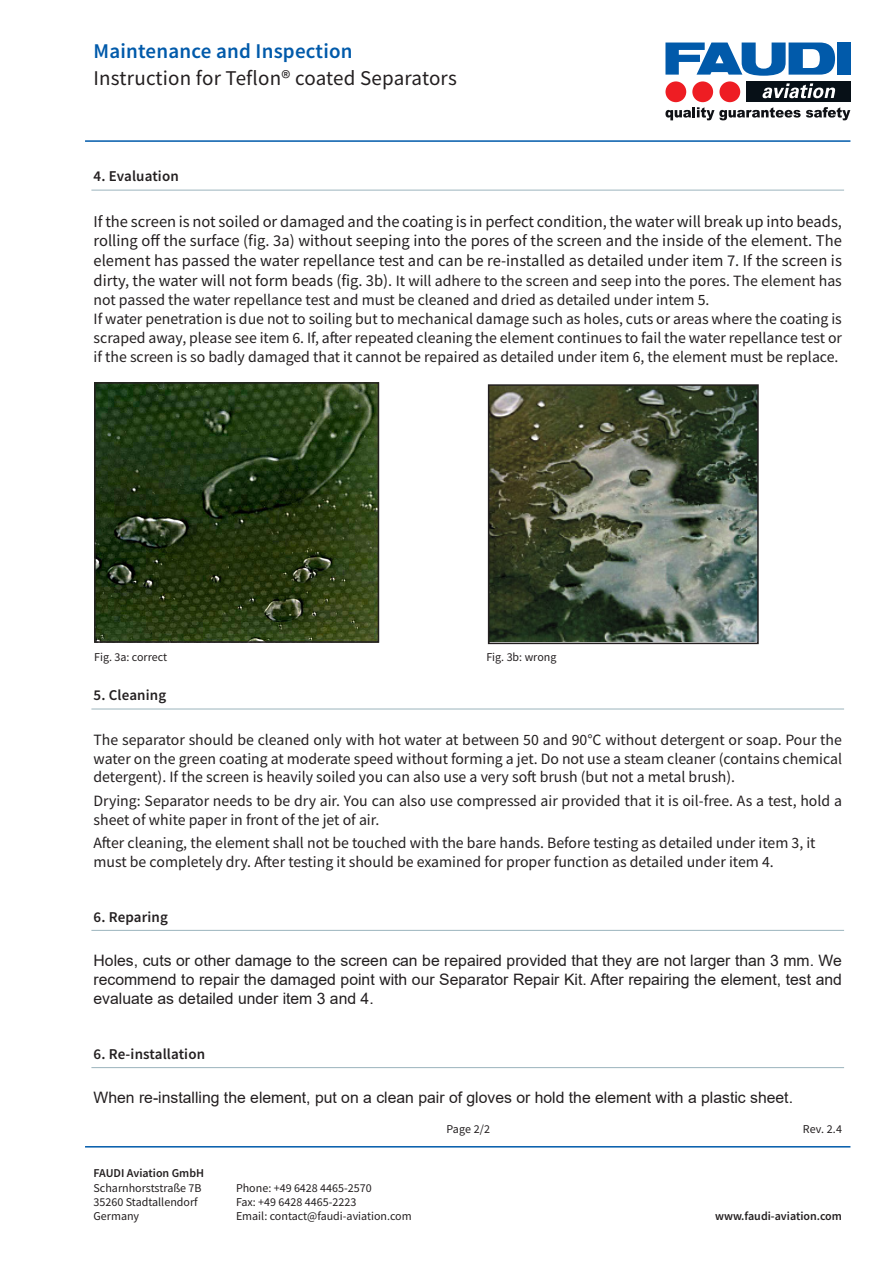
<style>
.page{position:relative;width:893px;height:1263px;background:#fff}
.page>*{position:absolute;margin:0;border:0;box-sizing:border-box;transform-origin:0 0}
.t1{font:21px "Source Sans Pro";letter-spacing:.01em;color:#231f20}
.t2{font:600 21px "Source Sans Pro";letter-spacing:.01em;color:#015aaa}
.t3{font:16.5px/19.8px "Source Sans Pro";color:#231f20;text-align:justify}
.t4{font:15.75px/18.9px "Source Sans Pro";color:#231f20}
.t5{font:15.75px/18.9px "Arial";color:#231f20;text-align:justify}
.Features_Headline{font:600 15px "Source Sans Pro";letter-spacing:.01em;color:#231f20}
.t6{font:12px/14.4px "Source Sans Pro";color:#231f20}
.t7{font:600 12px "Source Sans Pro";color:#231f20}
.s1{font-size:16.5px}
</style>
<div class="page">
<hr style="left:85px;top:1146px;width:765px;height:1px;background:#015aaa">
<hr style="left:85px;top:140px;width:765px;height:2px;background:#015aaa">
<div style="left:746px;top:81px;width:104px;height:21px;background:#071017"></div>
<svg style="left:762px;top:83px;width:73px;height:15px"></svg>
<svg style="left:665px;top:107px;width:185px;height:13px"></svg>
<div style="left:719px;top:81px;width:21px;height:21px;background:#ee1d23;border-radius:50%"></div>
<div style="left:837px;top:43px;width:13px;height:32px;background:#015aaa"></div>
<svg style="left:665px;top:43px;width:170px;height:33px"></svg>
<div style="left:692px;top:81px;width:21px;height:21px;background:#ee1d23;border-radius:50%"></div>
<div style="left:665px;top:81px;width:21px;height:21px;background:#ee1d23;border-radius:50%"></div>
<hr style="left:91px;top:190px;width:753px;height:1px;background:#9bb4bd">
<hr style="left:91px;top:709px;width:753px;height:1px;background:#9bb4bd">
<hr style="left:91px;top:930px;width:753px;height:1px;background:#9bb4bd">
<hr style="left:91px;top:1067px;width:753px;height:1px;background:#9bb4bd">
<img style="left:97px;top:385px;width:279px;height:255px">
<div style="left:94px;top:382px;width:285px;height:261px;border:2px solid #231f20"></div>
<img style="left:491px;top:387px;width:265px;height:254px">
<div style="left:488px;top:384px;width:271px;height:260px;border:2px solid #231f20"></div>
<h1 class="t2" style="left:94px;top:38px;width:261px">Maintenance and Inspection</h1>
<h1 class="t1" style="left:94px;top:65px;width:365px">Instruction for Teflon® coated Separators</h1>
<p class="Features_Headline" style="left:94px;top:166px;width:87px">4. Evaluation</p>
<p class="t3" style="left:94px;top:211px;width:750px">If the screen is not soiled or damaged and the coating is in perfect condition, the water will break up into beads, rolling off the surface (fig. 3a) without seeping into the pores of the screen and the inside of the element. The element has passed the water repellance test and can be re-installed as detailed under item 7. If the screen is</p>
<p class="t4" style="left:94px;top:271px;width:750px"><span class="s1">dirty, the water will not form beads (fig. 3b).</span> It will adhere to the screen and seep into the pores. The element has not passed the water repellance test and must be cleaned and dried as detailed under intem 5.</p>
<p class="t4" style="left:94px;top:309px;width:750px;text-align:justify">If water penetration is due not to soiling but to mechanical damage such as holes, cuts or areas where the coating is scraped away, please see item 6. If, after repeated cleaning the element continues to fail the water repellance test or if the screen is so badly damaged that it cannot be repaired as detailed under item 6, the element must be replace.</p>
<p class="t6" style="left:94px;top:650px;width:75px">Fig. 3a: correct</p>
<p class="t6" style="left:486px;top:650px;width:72px">Fig. 3b: wrong</p>
<p class="Features_Headline" style="left:94px;top:685px;width:74px">5. Cleaning</p>
<p class="t4" style="left:94px;top:730px;width:750px;text-align:justify">The separator should be cleaned only with hot water at between 50 and 90°C without detergent or soap. Pour the water on the green coating at moderate speed without forming a jet. Do not use a steam cleaner (contains chemical detergent). If the screen is heavily soiled you can also use a very soft brush (but not a metal brush).</p>
<p class="t4" style="left:94px;top:791px;width:750px">Drying: Separator needs to be dry air. You can also use compressed air provided that it is oil-free. As a test, hold a sheet of white paper in front of the jet of air.</p>
<p class="t4" style="left:94px;top:833px;width:724px">After cleaning, the element shall not be touched with the bare hands. Before testing as detailed under item 3, it must be completely dry. After testing it should be examined for proper function as detailed under item 4.</p>
<p class="Features_Headline" style="left:94px;top:907px;width:76px">6. Reparing</p>
<p class="t5" style="left:94px;top:951px;width:750px">Holes, cuts or other damage to the screen can be repaired provided that they are not larger than 3 mm. We recommend to repair the damaged point with our Separator Repair Kit. After repairing the element, test and evaluate as detailed under item 3 and 4.</p>
<p class="Features_Headline" style="left:94px;top:1044px;width:113px">6. Re-installation</p>
<p class="t5" style="left:94px;top:1088px;width:701px">When re-installing the element, put on a clean pair of gloves or hold the element with a plastic sheet.</p>
<p class="t7" style="left:94px;top:1165px;width:112px">FAUDI Aviation GmbH</p>
<p class="t6" style="left:94px;top:1180px;width:110px">Scharnhorststraße 7B<br>35260 Stadtallendorf<br>Germany</p>
<p class="t6" style="left:236px;top:1180px;width:177px">Phone: +49 6428 4465-2570<br>Fax: +49 6428 4465-2223<br>Email: contact@faudi-aviation.com</p>
<p class="t6" style="left:446px;top:1122px;width:45px">Page 2/2</p>
<p class="t6" style="left:803px;top:1122px;width:41px">Rev. 2.4</p>
<p class="t7" style="left:715px;top:1208px;width:128px">www.faudi-aviation.com</p>
</div>
